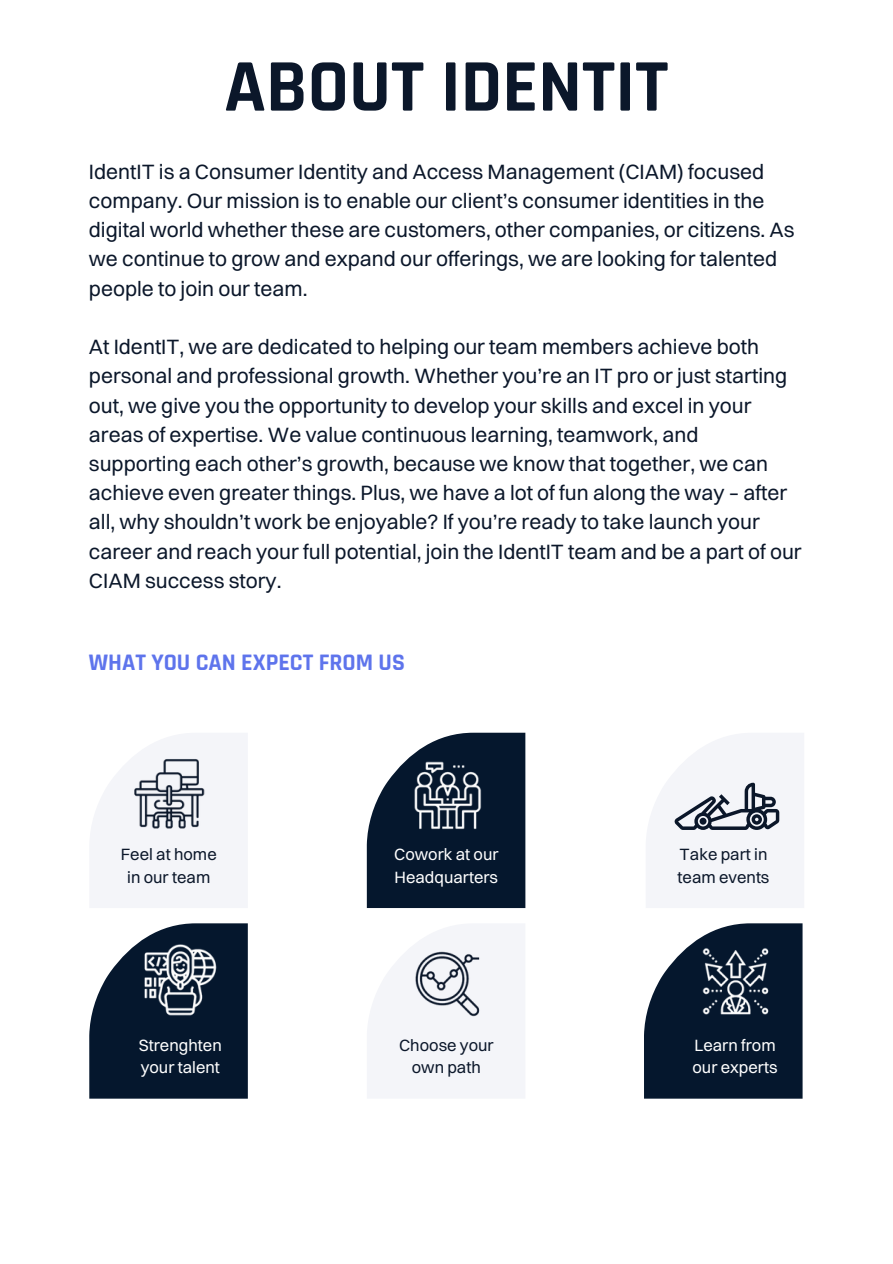
<style>
.page{position:relative;width:893px;height:1264px;background:#fff}
.page>*{position:absolute;margin:0;border:0;box-sizing:border-box;transform-origin:0 0}
.t1{font:700 75px "Rajdhani";color:#0b172a}
.t2{font:700 24px "Rajdhani";color:#5e74ec}
.t3{font:21px/29.2px "Switzer";color:#0b172a}
.t4{font:16.5px/22.8px "Switzer";color:#fff}
.t5{font:16.5px/22.8px "Switzer";color:#0b172a;text-align:center}
</style>
<div class="page">
<svg style="left:89px;top:923px;width:159px;height:175px;background:#273649"></svg>
<img style="left:137px;top:936px;width:86px;height:85px">
<svg style="left:90px;top:733px;width:157px;height:175px"></svg>
<img style="left:129px;top:755px;width:79px;height:82px">
<svg style="left:367px;top:732px;width:158px;height:176px;background:#253447"></svg>
<img style="left:409px;top:758px;width:75px;height:76px">
<svg style="left:646px;top:733px;width:158px;height:175px"></svg>
<svg style="left:367px;top:924px;width:158px;height:174px"></svg>
<img style="left:406px;top:943px;width:79px;height:81px">
<svg style="left:644px;top:923px;width:158px;height:175px;background:#253448"></svg>
<img style="left:696px;top:944px;width:77px;height:79px">
<p class="t1" style="left:224px;top:41px;width:445px">ABOUT IDENTIT</p>
<p class="t3" style="left:89px;top:156px;width:707px">IdentIT is a Consumer Identity and Access Management (CIAM) focused company. Our mission is to enable our client’s consumer identities in the digital world whether these are customers, other companies, or citizens. As we continue to grow and expand our offerings, we are looking for talented people to join our team.</p>
<p class="t3" style="left:89px;top:332px;width:714px">At IdentIT, we are dedicated to helping our team members achieve both personal and professional growth. Whether you’re an IT pro or just starting out, we give you the opportunity to develop your skills and excel in your areas of expertise. We value continuous learning, teamwork, and supporting each other’s growth, because we know that together, we can achieve even greater things. Plus, we have a lot of fun along the way – after all, why shouldn’t work be enjoyable? If you’re ready to take launch your career and reach your full potential, join the IdentIT team and be a part of our CIAM success story.</p>
<p class="t2" style="left:89px;top:648px;width:317px">WHAT YOU CAN EXPECT FROM US</p>
<p class="t5" style="left:121px;top:842px;width:97px">Feel at home in our team</p>
<p class="t4" style="left:394px;top:842px;width:106px">Cowork at our<br>Headquarters</p>
<p class="t5" style="left:677px;top:842px;width:93px;text-align:left">Take part in team events</p>
<p class="t4" style="left:139px;top:1033px;width:84px">Strenghten your talent</p>
<p class="t5" style="left:399px;top:1033px;width:96px">Choose your own path</p>
<p class="t4" style="left:692px;top:1033px;width:87px">Learn from our experts</p>
</div>
